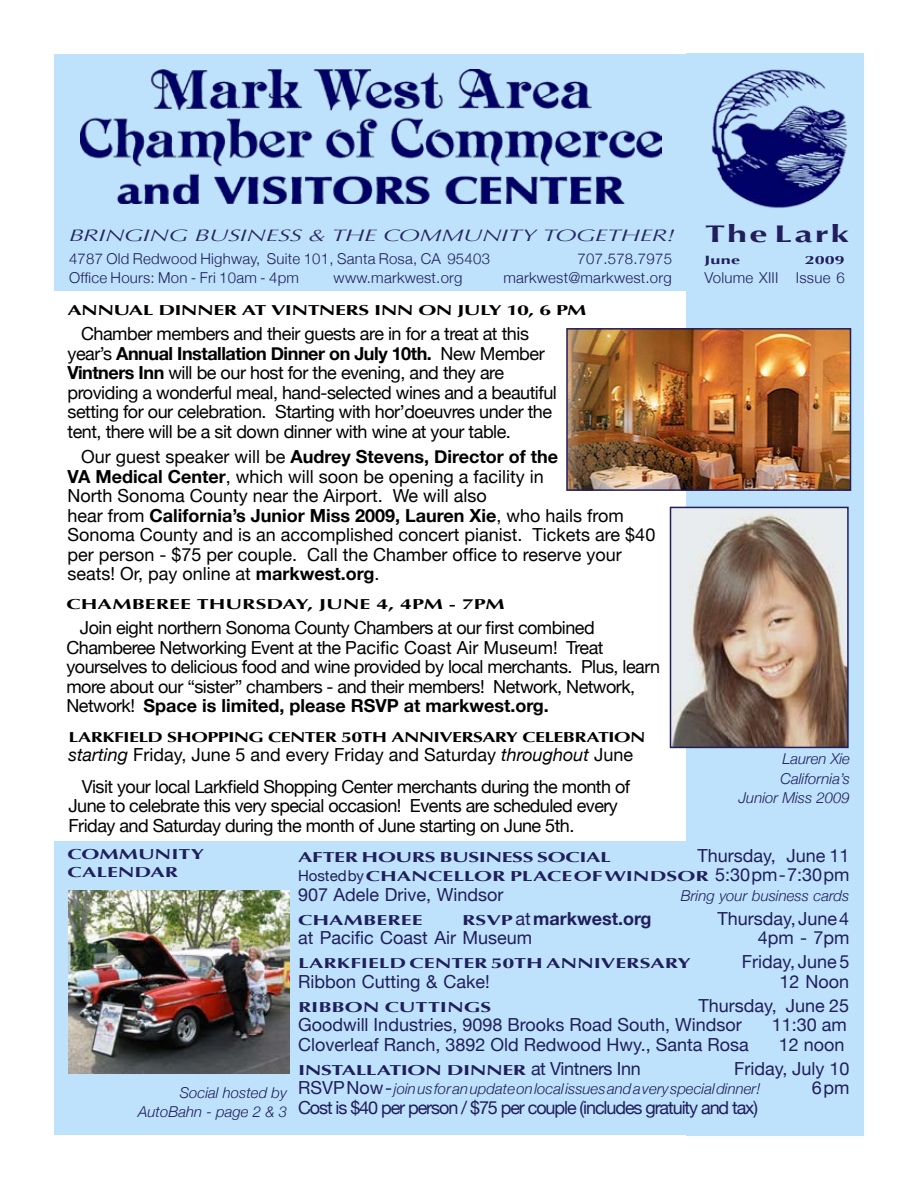
<style>
.page{position:relative;width:918px;height:1188px;background:#fff}
.page>*{position:absolute;margin:0;border:0;box-sizing:border-box;transform-origin:0 0}
.t1{font:18px/19.5px "Helvetica Neue";letter-spacing:-.025em;color:#000}
.t2{font:18px/19.5px "Helvetica Neue";color:#000}
.t3{font:18px/19.5px "Helvetica Neue";color:#201e5b}
.t4{font:18px "Helvetica Neue";letter-spacing:-.06em;color:#201e5b}
.t5{font:700 18px "Helvetica Neue";color:#201e5b}
.t6{font:italic 16.8px "Optima";letter-spacing:-.025em;color:#201e5b;scale:1.5 1}
.t7{font:italic 300 15px/19.5px "Helvetica Neue";color:#201e5b;text-align:right}
.t8{font:300 15px "Helvetica Neue";letter-spacing:.015em;color:#201e5b}
.t9{font:15px "Helvetica Neue";color:#201e5b}
.t10{font:700 14.4px/18px "Optima";letter-spacing:-.005em;color:#201e5b;scale:1.5 1}
.t11{font:700 14.4px "Optima";letter-spacing:-.03em;color:#000;scale:1.37 1}
.t12{font:700 14.4px "Optima";letter-spacing:-.03em;color:#000;scale:1.5 1}
.t13{font:700 14.4px "Optima";color:#000;scale:1.5 1}
.t14{font:700 12px "Optima";color:#201e5b;scale:1.5 1}
.s1{font-weight:700;font-style:normal;font-size:24px}
.s2{font-weight:700}
.s3{font-style:italic}
.s4{font-family:"Optima";font-weight:700;font-size:14.4px}
.s5{font-family:"Helvetica Neue";font-weight:400;font-size:18px}
.s6{font-family:"Optima";font-size:14.4px}
.s7{font-weight:400}
.s8{font-weight:400;font-style:normal;font-size:18px}
</style>
<div class="page">
<div style="left:686px;top:53px;width:178px;height:1082px;background:#bee2fc"></div>
<div style="left:54px;top:54px;width:810px;height:237px;background:#bee2fc"></div>
<div style="left:54px;top:841px;width:810px;height:294px;background:#bee2fc"></div>
<img style="left:711px;top:69px;width:136px;height:139px">
<img style="left:81px;top:69px;width:580px;height:134px">
<img style="left:68px;top:890px;width:221px;height:183px">
<img style="left:569px;top:331px;width:279px;height:157px">
<div style="left:566px;top:328px;width:285px;height:163px;border:2px solid #201e5b"></div>
<img style="left:673px;top:510px;width:173px;height:235px">
<div style="left:670px;top:507px;width:179px;height:241px;border:2px solid #201e5b"></div>
<p class="t6" style="left:68px;top:226px;width:522px">BRINGING BUSINESS &amp; THE COMMUNITY TOGETHER! <span class="s1">THE L ARK</span></p>
<p class="t8" style="left:69px;top:249px;width:423px">4787 Old Redwood Highway, Suite 101, Santa Rosa, CA 95403</p>
<p class="t8" style="left:578px;top:249px;width:96px">707.578.7975</p>
<p class="t8" style="left:69px;top:268px;width:232px">Office Hours: Mon - Fri 10am - 4pm</p>
<p class="t8" style="left:334px;top:268px;width:130px">www.markwest.org</p>
<p class="t8" style="left:503px;top:268px;width:170px">markwest@markwest.org</p>
<p class="t14" style="left:705px;top:253px;width:25px">JUNE</p>
<p class="t14" style="left:805px;top:253px;width:28px">2009</p>
<p class="t8" style="left:705px;top:269px;width:142px">Volume XIII Issue 6</p>
<p class="t12" style="left:68px;top:301px;width:21px">ANNU</p>
<p class="t12" style="left:129px;top:301px;width:30px">AL DINNER</p>
<p class="t12" style="left:242px;top:301px;width:98px">AT VI NTNERS INN</p>
<p class="t12" style="left:419px;top:301px;width:113px">ON JULY 10, 6 PM</p>
<p class="t1" style="left:68px;top:324px;width:491px;text-indent:14px">Chamber members and their guests are in for a treat at this year’s <span class="s2">Annual Installation Dinner on July 10th.</span> New Member <span class="s2">Vintners Inn</span> will be our host for the evening, and they are providing a wonderful meal, hand-selected wines and a beautiful setting for our celebration. Starting with hor’doeuvres under the tent, there will be a sit down dinner with wine at your table.</p>
<p class="t2" style="left:68px;top:447px;width:589px;text-indent:14px">Our guest speaker will be <span class="s2">Audrey Stevens, Director of the<br>VA Medical Center</span>, which will soon be opening a facility in<br>North Sonoma County near the Airport. We will also<br>hear from <span class="s2">California’s Junior Miss 2009, Lauren Xie</span>, who hails from Sonoma County and is an accomplished concert pianist. Tickets are $40 per person - $75 per couple. Call the Chamber office to reserve your seats! Or, pay online at <span class="s2">markwest.org</span>.</p>
<p class="t12" style="left:66px;top:595px;width:11px">CHA</p>
<p class="t13" style="left:112px;top:595px;width:263px">MBEREE TH URSDAY, JUNE 4, 4PM - 7PM</p>
<p class="t1" style="left:66px;top:618px;width:595px;text-indent:14px">Join eight northern Sonoma County Chambers at our first combined Chamberee Networking Event at the Pacific Coast Air Museum! Treat yourselves to delicious food and wine provided by local merchants. Plus, learn more about our “sister” chambers - and their members! Network, Network, Network! <span class="s2">Space is limited, please RSVP at markwest.org.</span></p>
<p class="t11" style="left:68px;top:728px;width:423px">LARKFIELD SHOPPING CENTER 50TH ANNIVERSARY CELEBRATION</p>
<p class="t1" style="left:68px;top:739px;width:566px;line-height:31.5px;text-align:center"><span class="s3">starting</span> Friday, June 5 and every Friday and Saturday <span class="s3">throughout</span> June<br>Visit your local Larkfield Shopping Center merchants during the month of</p>
<p class="t1" style="left:68px;top:796px;width:551px">June to celebrate this very special occasion! Events are scheduled every<br>Friday and Saturday during the month of June starting on June 5th.</p>
<p class="t7" style="left:739px;top:749px;width:113px">Lauren Xie<br>California’s<br>Junior Miss 2009</p>
<p class="t10" style="left:68px;top:845px;width:93px">COMMUNITY<br>CALENDAR</p>
<p class="t7" style="left:138px;top:1083px;width:150px">Social hosted by<br>AutoBahn - page 2 &amp; 3</p>
<p class="t10" style="left:298px;top:848px;width:210px">AFTER HOURS BUSINESS SOCIAL</p>
<p class="t3" style="left:697px;top:845px;width:154px">Thursday, June 11</p>
<p class="t9" style="left:298px;top:867px;width:84px">Hosted by<span class="s4">CHA</span></p>
<p class="t10" style="left:411px;top:868px;width:294px">NCELLOR PLACE OF WINDSOR <span class="s5">5:30 pm - 7:30 pm</span></p>
<p class="t3" style="left:298px;top:884px;width:207px">907 Adele Drive, Windsor</p>
<p class="t7" style="left:681px;top:886px;width:170px">Bring your business cards</p>
<p class="t10" style="left:298px;top:911px;width:84px">CHAMBEREE</p>
<p class="t5" style="left:462px;top:907px;width:191px"><span class="s6">RSVP</span> <span class="s7">at</span> markwest.org</p>
<p class="t3" style="left:717px;top:908px;width:133px">Thursday, June 4</p>
<p class="t3" style="left:298px;top:928px;width:236px">at Pacific Coast Air Museum</p>
<p class="t3" style="left:758px;top:928px;width:93px">4pm - 7pm</p>
<p class="t10" style="left:298px;top:955px;width:263px">LARKFIELD CENTER 50TH ANNIVERSARY</p>
<p class="t3" style="left:742px;top:952px;width:109px">Friday, June 5</p>
<p class="t3" style="left:298px;top:971px;width:193px">Ribbon Cutting &amp; Cake!</p>
<p class="t3" style="left:780px;top:971px;width:71px">12 Noon</p>
<p class="t10" style="left:298px;top:998px;width:130px">RIBBON CUTTINGS</p>
<p class="t3" style="left:298px;top:995px;width:553px;text-indent:401px">Thursday, June 25<br>Goodwill Industries, 9098 Brooks Road South, Windsor</p>
<p class="t3" style="left:772px;top:1015px;width:77px">11:30 am</p>
<p class="t3" style="left:298px;top:1034px;width:452px">Cloverleaf Ranch, 3892 Old Redwood Hwy., Santa Rosa</p>
<p class="t3" style="left:779px;top:1034px;width:67px">12 noon</p>
<p class="t10" style="left:298px;top:1061px;width:230px">I NSTALLATION DINNER <span class="s5">at Vintners Inn</span></p>
<p class="t3" style="left:734px;top:1058px;width:117px">Friday, July 10</p>
<p class="t7" style="left:298px;top:1079px;width:464px"><span class="s8">RSVP Now -</span> join us for an update on local issues and a very special dinner!</p>
<p class="t3" style="left:812px;top:1078px;width:39px">6 pm</p>
<p class="t4" style="left:298px;top:1097px;width:462px">Cost is $40 per person / $75 per couple (includes gratuity and tax)</p>
</div>
